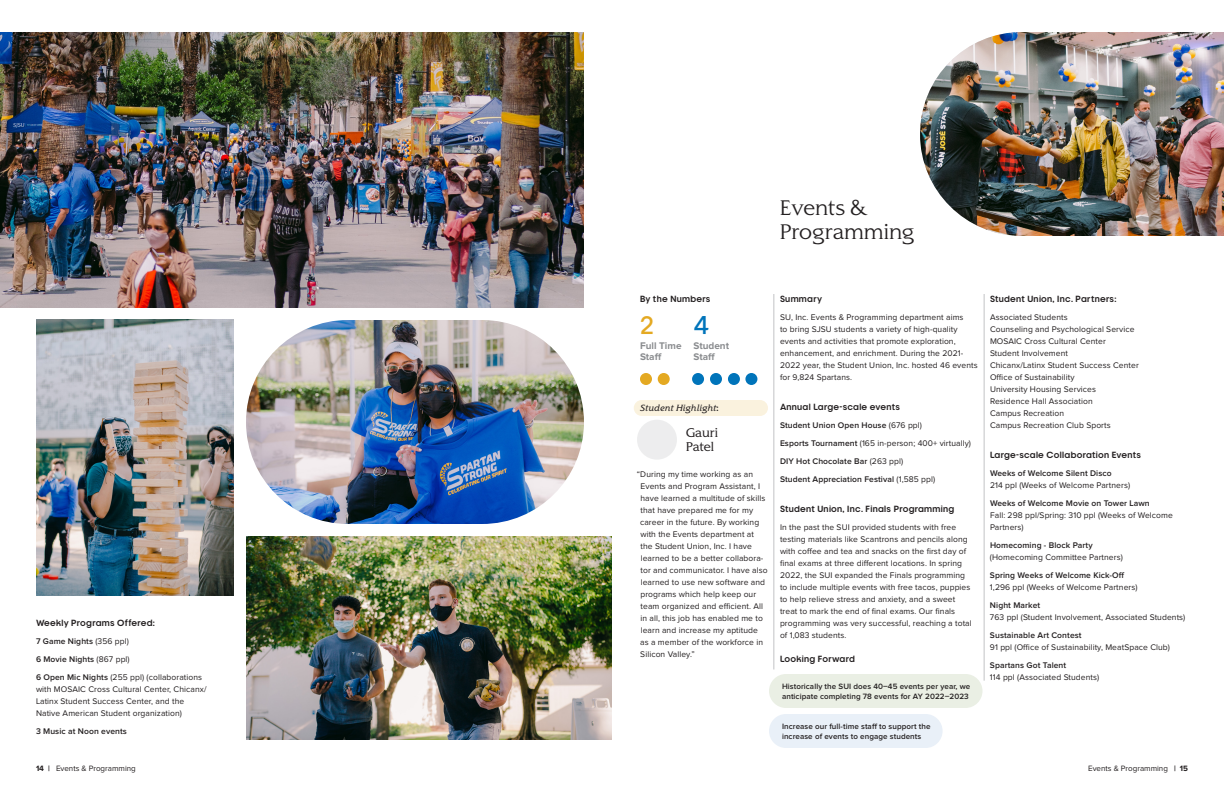
<style>
.page{position:relative;width:1224px;height:792px;background:#fff}
.page>*{position:absolute;margin:0;border:0;box-sizing:border-box;transform-origin:0 0}
.Stat_L{font:300 24px "SJSU Pride D";color:#e4a922}
.Stat_L-2{font:300 24px "SJSU Pride D";color:#0074ba}
.Heading{font:200 20px/24px "SJSU Spartan";color:#231f20}
.Subhead{font:300 12px/14px "SJSU Spartan";letter-spacing:-.005em;color:#231f20}
.Stat_Caption{font:700 10px "Proxima Nova";color:#8a8c8f}
.t1{font:8.5px/12px "Proxima Nova";letter-spacing:.01em;color:#231f20}
.Subhead-2{font:8.5px "SJSU Pride D";letter-spacing:.03em;color:#231f20}
.t2{font:600 8.5px "Proxima Nova";letter-spacing:.01em;color:#231f20}
.Subhead-3{font:italic 8.5px "SJSU Spartan";letter-spacing:.025em;color:#231f20}
.Capsule_Body{font:600 8px/10px "Proxima Nova";letter-spacing:.01em;color:#231f20}
.t3{font:8px "Proxima Nova";color:#231f20}
.t4{font:700 8px "Proxima Nova";color:#231f20}
.s1{font-weight:400}
.s2{font-weight:600}
.s3{font-family:"SJSU Pride D";font-style:normal}
</style>
<div class="page">
<div style="left:640px;top:373px;width:12px;height:12px;background:#e4a922;border-radius:50%"></div>
<div style="left:710px;top:373px;width:12px;height:12px;background:#0074ba;border-radius:50%"></div>
<div style="left:692px;top:373px;width:12px;height:12px;background:#0074ba;border-radius:50%"></div>
<div style="left:658px;top:373px;width:12px;height:12px;background:#e4a922;border-radius:50%"></div>
<div style="left:745px;top:373px;width:12px;height:12px;background:#0074ba;border-radius:50%"></div>
<div style="left:728px;top:373px;width:12px;height:12px;background:#0074ba;border-radius:50%"></div>
<div style="left:634px;top:400px;width:134px;height:16px;background:#faf2de;border-radius:8px"></div>
<div style="left:637px;top:420px;width:40px;height:40px;background:#ededee;border-radius:50%"></div>
<div style="left:769px;top:674px;width:213px;height:34px;background:#eaefe4;border-radius:17px"></div>
<div style="left:769px;top:714px;width:174px;height:34px;background:#e9f0f8;border-radius:17px"></div>
<img style="left:0;top:32px;width:584px;height:276px">
<img style="left:36px;top:320px;width:198px;height:276px">
<img style="left:246px;top:320px;width:338px;height:204px;border-radius:102px">
<hr style="left:774px;top:294px;width:1px;height:376px;background:#c2c3c5">
<hr style="left:984px;top:294px;width:1px;height:387px;background:#c2c3c5">
<img style="left:246px;top:536px;width:366px;height:204px">
<img style="left:920px;top:32px;width:304px;height:204px">
<p class="Subhead-2" style="left:36px;top:618px;width:121px">Weekly Programs Offered:</p>
<p class="t2" style="left:36px;top:638px;width:94px">7 Game Nights <span class="s1">(356 ppl)</span></p>
<p class="t2" style="left:36px;top:656px;width:95px">6 Movie Nights <span class="s1">(867 ppl)</span></p>
<p class="t1" style="left:36px;top:672px;width:172px"><span class="s2">6 Open Mic Nights</span> (255 ppl) (collaborations with MOSAIC Cross Cultural Center, Chicanx/ Latinx Student Success Center, and the Native American Student organization)</p>
<p class="t2" style="left:36px;top:728px;width:92px">3 Music at Noon events</p>
<p class="Heading" style="left:780px;top:196px;width:136px">Events &amp;<br>Programming</p>
<p class="Subhead-2" style="left:640px;top:294px;width:72px">By the Numbers</p>
<p class="Stat_L" style="left:640px;top:311px;width:15px">2</p>
<p class="Stat_Caption" style="left:640px;top:341px;width:43px">Full Time</p>
<p class="Stat_Caption" style="left:640px;top:352px;width:23px">Staff</p>
<p class="Stat_L-2" style="left:694px;top:311px;width:17px">4</p>
<p class="Stat_Caption" style="left:694px;top:341px;width:37px">Student</p>
<p class="Stat_Caption" style="left:694px;top:352px;width:23px">Staff</p>
<p class="Subhead-3" style="left:640px;top:402px;width:80px">Student Highlight<span class="s3">:</span></p>
<p class="Subhead" style="left:686px;top:425px;width:33px">Gauri<br>Patel</p>
<p class="t1" style="left:640px;top:468px;width:129px;text-indent:-3px">“During my time working as an<br>Events and Program Assistant, I have learned a multitude of skills that have prepared me for my career in the future. By working with the Events department at the Student Union, Inc. I have learned to be a better collabora&shy;tor and communicator. I have also learned to use new software and programs which help keep our team organized and efficient. All in all, this job has enabled me to learn and increase my aptitude as a member of the workforce in<br>Silicon Valley.”</p>
<p class="Subhead-2" style="left:780px;top:294px;width:44px">Summary</p>
<p class="t1" style="left:780px;top:312px;width:199px">SU, Inc. Events &amp; Programming department aims<br>to bring SJSU students a variety of high-quality events and activities that promote exploration, enhancement, and enrichment. During the 2021- 2022 year, the Student Union, Inc. hosted 46 events for 9,824 Spartans.</p>
<p class="Subhead-2" style="left:780px;top:402px;width:121px">Annual Large-scale events</p>
<p class="t2" style="left:780px;top:422px;width:144px">Student Union Open House <span class="s1">(676 ppl)</span></p>
<p class="t1" style="left:780px;top:438px;width:193px"><span class="s2">Esports Tournament</span> (165 in-person; 400+ virtually)</p>
<p class="t2" style="left:780px;top:458px;width:125px">DIY Hot Chocolate Bar <span class="s1">(263 ppl)</span></p>
<p class="t2" style="left:780px;top:476px;width:157px">Student Appreciation Festival <span class="s1">(1,585 ppl)</span></p>
<p class="Subhead-2" style="left:780px;top:504px;width:176px">Student Union, Inc. Finals Programming</p>
<p class="t1" style="left:780px;top:522px;width:193px">In the past the SUI provided students with free testing materials like Scantrons and pencils along with coffee and tea and snacks on the first day of final exams at three different locations. In spring 2022, the SUI expanded the Finals programming to include multiple events with free tacos, puppies to help relieve stress and anxiety, and a sweet treat to mark the end of final exams. Our finals programming was very successful, reaching a total of 1,083 students.</p>
<p class="Subhead-2" style="left:780px;top:654px;width:76px">Looking Forward</p>
<p class="Capsule_Body" style="left:782px;top:682px;width:190px">Historically the SUI does 40–45 events per year, we anticipate completing 78 events for AY 2022–2023</p>
<p class="Capsule_Body" style="left:782px;top:722px;width:150px">Increase our full-time staff to support the increase of events to engage students</p>
<p class="Subhead-2" style="left:990px;top:294px;width:128px">Student Union, Inc. Partners:</p>
<p class="t1" style="left:990px;top:312px;width:150px">Associated Students<br>Counseling and Psychological Service<br>MOSAIC Cross Cultural Center<br>Student Involvement<br>Chicanx/Latinx Student Success Center<br>Office of Sustainability<br>University Housing Services<br>Residence Hall Association<br>Campus Recreation<br>Campus Recreation Club Sports</p>
<p class="Subhead-2" style="left:990px;top:450px;width:152px">Large-scale Collaboration Events</p>
<p class="t1" style="left:990px;top:468px;width:142px"><span class="s2">Weeks of Welcome Silent Disco<br></span>214 ppl (Weeks of Welcome Partners)</p>
<p class="t1" style="left:990px;top:498px;width:184px"><span class="s2">Weeks of Welcome Movie on Tower Lawn<br></span>Fall: 298 ppl/Spring: 310 ppl (Weeks of Welcome<br>Partners)</p>
<p class="t1" style="left:990px;top:540px;width:134px"><span class="s2">Homecoming - Block Party </span>(Homecoming Committee Partners)</p>
<p class="t1" style="left:990px;top:570px;width:149px"><span class="s2">Spring Weeks of Welcome Kick-Off<br></span>1,296 ppl (Weeks of Welcome Partners)</p>
<p class="t1" style="left:990px;top:600px;width:197px"><span class="s2">Night Market<br></span>763 ppl (Student Involvement, Associated Students)</p>
<p class="t1" style="left:990px;top:630px;width:182px"><span class="s2">Sustainable Art Contest<br></span>91 ppl (Office of Sustainability, MeatSpace Club)</p>
<p class="t1" style="left:990px;top:660px;width:111px"><span class="s2">Spartans Got Talent<br></span>114 ppl (Associated Students)</p>
<p class="t4" style="left:36px;top:765px;width:15px">14 |</p>
<p class="t4" style="left:1174px;top:765px;width:15px">| 15</p>
<p class="t3" style="left:56px;top:765px;width:81px">Events &amp; Programming</p>
<p class="t3" style="left:1088px;top:765px;width:81px">Events &amp; Programming</p>
</div>
